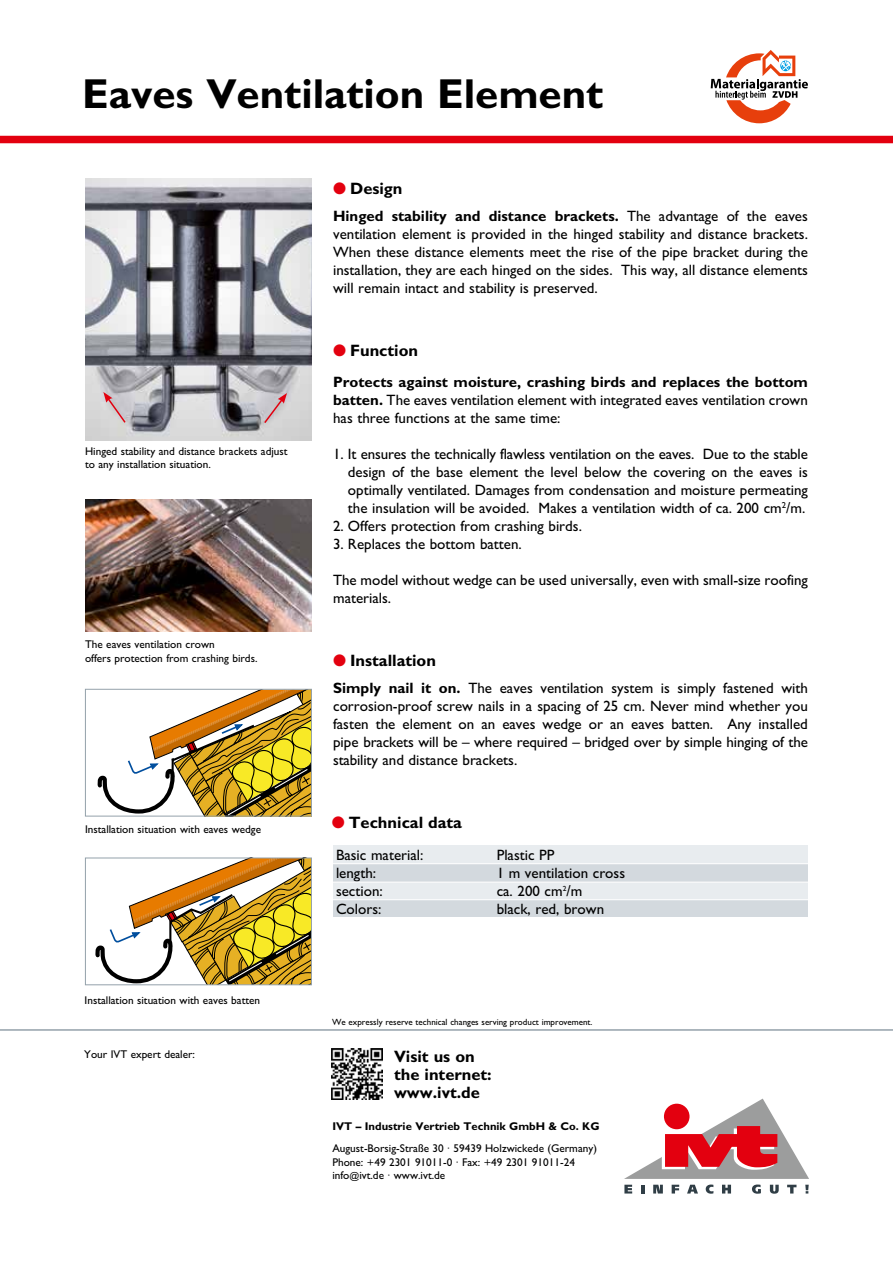
<style>
.page{position:relative;width:893px;height:1263px;background:#fff}
.page>*{position:absolute;margin:0;border:0;box-sizing:border-box;transform-origin:0 0}
.t1{font:700 42px "M Gill Sans";color:#000}
.t2{font:700 16.5px/18px "M Gill Sans";color:#000}
.t3{font:15px/18px "M Gill Sans";color:#000;text-align:justify}
.t4{font:11.25px/13.5px "M Gill Sans";color:#000}
.t5{font:700 11.25px "M Gill Sans";color:#000}
.t6{font:9px "M Gill Sans";color:#000}
.s1{color:#e3000f}
.s2{font-weight:700}
.s3{font-size:9.75px}
</style>
<div class="page">
<div style="left:333px;top:845px;width:475px;height:72px;background:#e8ecef"></div>
<img style="left:85px;top:179px;width:227px;height:261px">
<img style="left:85px;top:500px;width:227px;height:132px">
<svg style="left:97px;top:691px;width:213px;height:123px"></svg>
<div style="left:85px;top:689px;width:227px;height:127px;border:1px solid #94a1aa"></div>
<svg style="left:95px;top:860px;width:215px;height:123px"></svg>
<div style="left:85px;top:858px;width:227px;height:127px;border:1px solid #94a1aa"></div>
<div style="left:333px;top:864px;width:475px;height:17px;background:#d3d9de"></div>
<div style="left:333px;top:900px;width:475px;height:16px;background:#d3d9de"></div>
<hr style="left:0;top:1029px;width:893px;height:2px;background:#94a1aa">
<div style="left:0;top:136px;width:893px;height:7px;background:#e3000f"></div>
<svg style="left:103px;top:392px;width:24px;height:32px"></svg>
<svg style="left:263px;top:393px;width:24px;height:32px"></svg>
<hr style="left:326px;top:863px;width:510px;height:1px;background:#fff">
<hr style="left:326px;top:882px;width:510px;height:1px;background:#fff">
<hr style="left:326px;top:899px;width:510px;height:1px;background:#fff">
<img style="left:332px;top:1048px;width:51px;height:51px">
<svg style="left:624px;top:1098px;width:185px;height:95px"></svg>
<svg style="left:711px;top:50px;width:97px;height:73px"></svg>
<h1 class="t1" style="left:82px;top:69px;width:523px">Eaves Ventilation Element</h1>
<p class="t4" style="left:85px;top:444px;width:204px">Hinged stability and distance brackets adjust to any installation situation.</p>
<p class="t4" style="left:85px;top:637px;width:174px">The eaves ventilation crown<br>offers protection from crashing birds.</p>
<p class="t4" style="left:85px;top:822px;width:178px">Installation situation with eaves wedge</p>
<p class="t4" style="left:85px;top:993px;width:177px">Installation situation with eaves batten</p>
<p class="t4" style="left:84px;top:1047px;width:112px">Your IVT expert dealer:</p>
<p class="t2" style="left:333px;top:179px;width:71px"><span class="s1">●</span> Design</p>
<p class="t3" style="left:333px;top:206px;width:476px"><span class="s2">Hinged stability and distance brackets.</span> The advantage of the eaves ventilation element is provided in the hinged stability and distance brackets.<br>When these distance elements meet the rise of the pipe bracket during the installation, they are each hinged on the sides. This way, all distance elements will remain intact and stability is preserved.</p>
<p class="t2" style="left:333px;top:341px;width:87px"><span class="s1">●</span> Function</p>
<p class="t3" style="left:333px;top:373px;width:476px"><span class="s2">Protects against moisture, crashing birds and replaces the bottom batten.</span> The eaves ventilation element with integrated eaves ventilation crown has three functions at the same time:</p>
<p class="t3" style="left:348px;top:445px;width:461px;text-indent:-15px">1. It ensures the technically flawless ventilation on the eaves. Due to the stable design of the base element the level below the covering on the eaves is optimally ventilated. Damages from condensation and moisture permeating the insulation will be avoided. Makes a ventilation width of ca. 200 cm<sup>2</sup>/m.</p>
<p class="t3" style="left:333px;top:517px;width:250px">2. Offers protection from crashing birds.</p>
<p class="t3" style="left:333px;top:535px;width:190px">3. Replaces the bottom batten.</p>
<p class="t3" style="left:333px;top:571px;width:476px">The model without wedge can be used universally, even with small-size roofing materials.</p>
<p class="t2" style="left:333px;top:651px;width:104px"><span class="s1">●</span> Installation</p>
<p class="t3" style="left:333px;top:679px;width:476px"><span class="s2">Simply nail it on.</span> The eaves ventilation system is simply fastened with corrosion-proof screw nails in a spacing of 25 cm. Never mind whether you fasten the element on an eaves wedge or an eaves batten. Any installed pipe brackets will be – where required – bridged over by simple hinging of the stability and distance brackets.</p>
<p class="t2" style="left:332px;top:813px;width:132px"><span class="s1">●</span> Technical data</p>
<p class="t3" style="left:336px;top:846px;width:89px">Basic material:</p>
<p class="t3" style="left:497px;top:846px;width:59px">Plastic PP</p>
<p class="t3" style="left:336px;top:864px;width:42px">length:</p>
<p class="t3" style="left:497px;top:864px;width:130px">1 m ventilation cross</p>
<p class="t3" style="left:336px;top:882px;width:48px">section:</p>
<p class="t3" style="left:497px;top:882px;width:87px">ca. 200 cm<sup>2</sup>/m</p>
<p class="t3" style="left:336px;top:900px;width:47px">Colors:</p>
<p class="t3" style="left:497px;top:900px;width:109px">black, red, brown</p>
<p class="t6" style="left:332px;top:1017px;width:262px">We expressly reserve technical changes serving product improvement.</p>
<p class="t2" style="left:394px;top:1047px;width:99px">Visit us on the internet: www.ivt.de</p>
<p class="t5" style="left:332px;top:1119px;width:269px">IVT – Industrie Vertrieb Technik GmbH &amp; Co. KG</p>
<p class="t4" style="left:332px;top:1141px;width:266px">August-Borsig-Straße 30 · 59439 Holzwickede (Germany)<br>Phone: +49 2301 91011-0 · Fax: +49 2301 91011-24 info<span class="s3">@</span>ivt.de · www.ivt.de</p>
</div>
